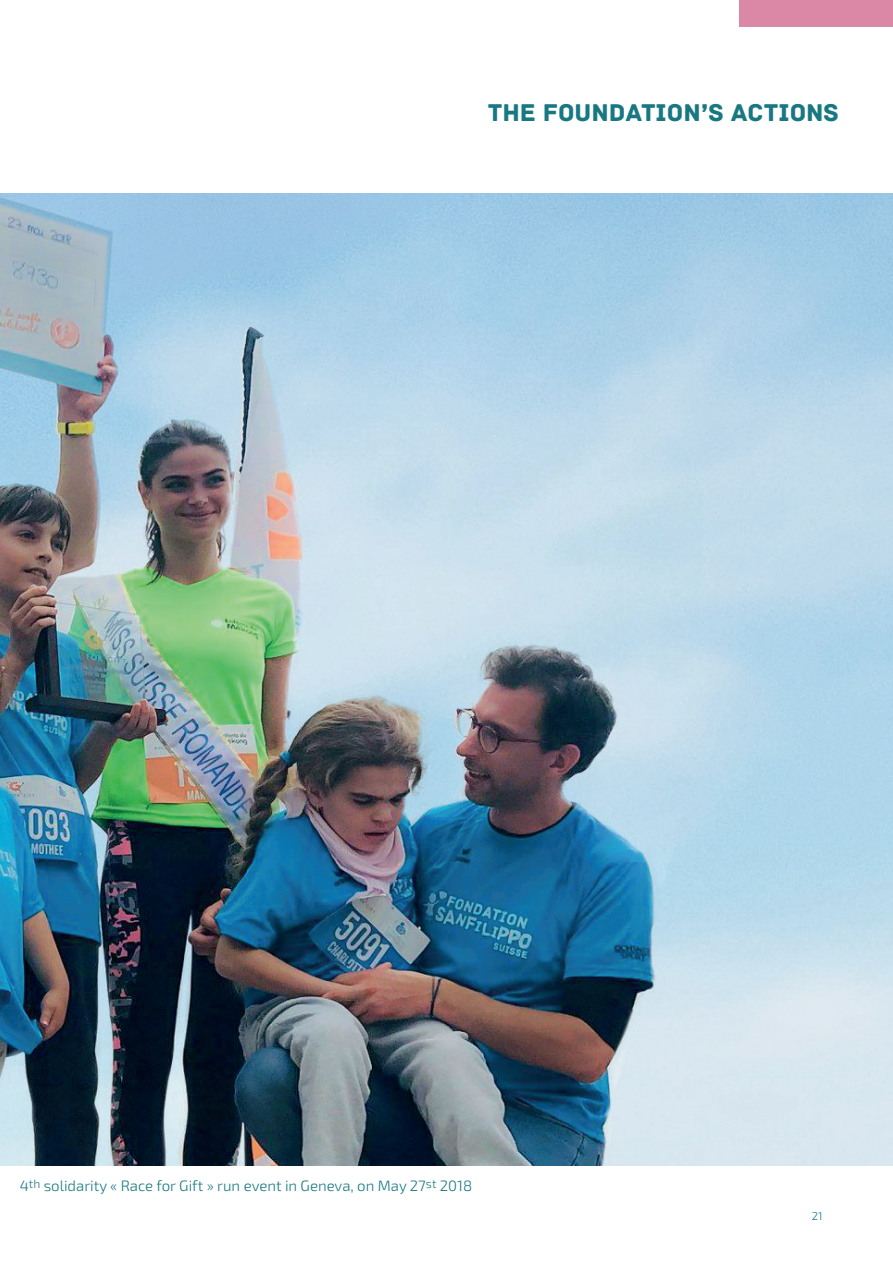
<style>
.page{position:relative;width:893px;height:1263px;background:#fff}
.page>*{position:absolute;margin:0;border:0;box-sizing:border-box;transform-origin:0 0}
.t1{font:25.5px "Archive";color:#187882}
.t2{font:300 15px "Exo 2";color:#187882}
.t3{font:300 11.25px "Exo 2";color:#187882}
</style>
<div class="page">
<div style="left:740px;top:0;width:153px;height:27px;background:#db87a6"></div>
<img style="left:0;top:193px;width:893px;height:972px">
<h1 class="t1" style="left:488px;top:98px;width:353px">THE FOUNDATION’S ACTIONS</h1>
<p class="t2" style="left:20px;top:1176px;width:454px">4<sup>th</sup> solidarity « Race for Gift » run event in Geneva, on May 27<sup>st</sup> 2018</p>
<p class="t3" style="left:812px;top:1209px;width:12px">21</p>
</div>
